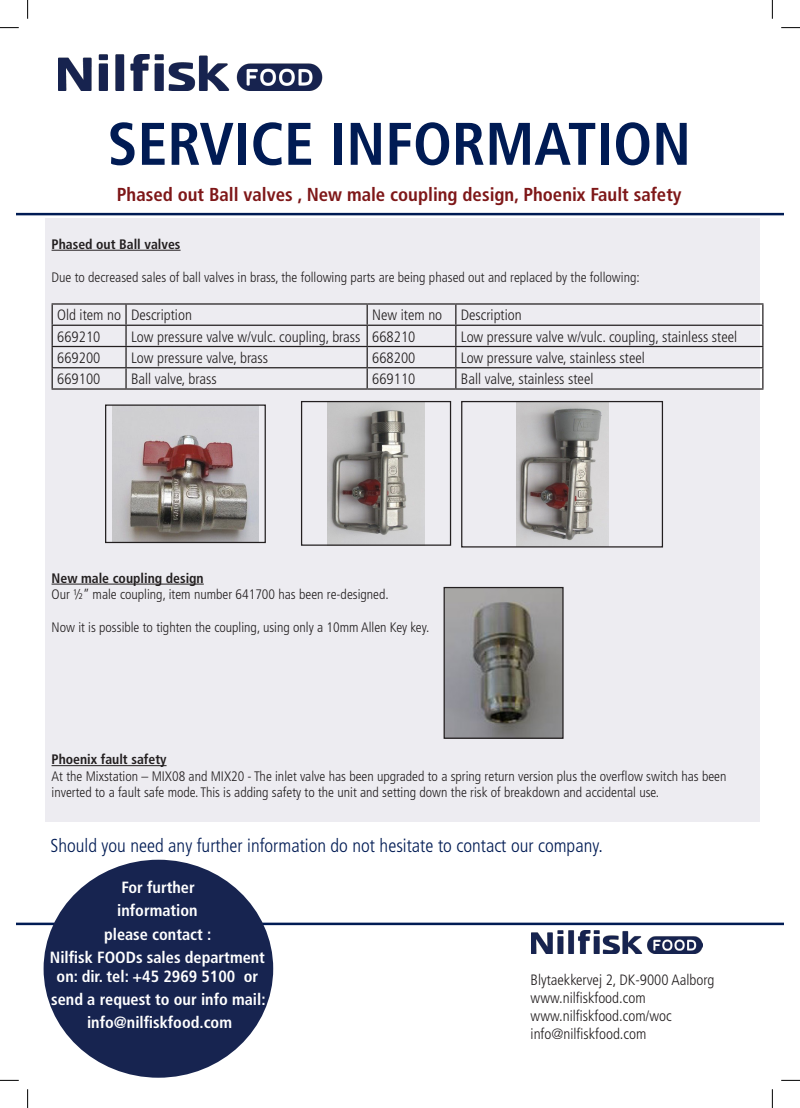
<style>
.page{position:relative;width:800px;height:1108px;background:#fff}
.page>*{position:absolute;margin:0;border:0;box-sizing:border-box;transform-origin:0 0}
.t1{font:700 condensed 60px "Frutiger";color:#001b54}
.t2{font:300 condensed 18.75px "Frutiger";color:#001b54}
.t3{font:700 condensed 18.75px "Frutiger";color:#7e1718}
.t4{font:700 condensed 16.25px/19.5px "Frutiger";color:#fff;text-align:center}
.t5{font:300 condensed 15px "Frutiger";color:#231f20}
.t6{font:300 condensed 13.75px/16.5px "Frutiger";color:#231f20}
.t7{font:700 condensed 13.75px "Frutiger";color:#231f20}
</style>
<div class="page">
<div style="left:45px;top:219px;width:714px;height:602px;background:#edecf1"></div>
<hr style="left:17px;top:213px;width:765px;height:2px;background:#001b54">
<hr style="left:17px;top:922px;width:765px;height:3px;background:#001b54">
<img style="left:59px;top:55px;width:263px;height:35px">
<img style="left:531px;top:930px;width:171px;height:23px">
<div style="left:44px;top:859px;width:229px;height:218px;background:#172450;border-radius:50%"></div>
<hr style="left:52px;top:250px;width:128px;height:1px;background:#231f20">
<hr style="left:52px;top:584px;width:152px;height:1px;background:#231f20">
<hr style="left:52px;top:765px;width:114px;height:1px;background:#231f20">
<hr style="left:52px;top:303px;width:74px;height:1px;background:#231f20">
<hr style="left:126px;top:303px;width:241px;height:1px;background:#231f20">
<hr style="left:125px;top:304px;width:2px;height:20px;background:#231f20">
<hr style="left:367px;top:303px;width:88px;height:1px;background:#231f20">
<hr style="left:366px;top:304px;width:2px;height:20px;background:#231f20">
<hr style="left:455px;top:303px;width:308px;height:1px;background:#231f20">
<hr style="left:52px;top:324px;width:74px;height:2px;background:#231f20">
<hr style="left:126px;top:324px;width:241px;height:2px;background:#231f20">
<hr style="left:125px;top:326px;width:2px;height:20px;background:#231f20">
<hr style="left:367px;top:324px;width:88px;height:2px;background:#231f20">
<hr style="left:366px;top:326px;width:2px;height:20px;background:#231f20">
<hr style="left:455px;top:324px;width:308px;height:2px;background:#231f20">
<hr style="left:52px;top:346px;width:74px;height:1px;background:#231f20">
<hr style="left:126px;top:346px;width:241px;height:1px;background:#231f20">
<hr style="left:125px;top:347px;width:2px;height:20px;background:#231f20">
<hr style="left:367px;top:346px;width:88px;height:1px;background:#231f20">
<hr style="left:366px;top:347px;width:2px;height:20px;background:#231f20">
<hr style="left:455px;top:346px;width:308px;height:1px;background:#231f20">
<hr style="left:52px;top:367px;width:74px;height:1px;background:#231f20">
<svg style="left:52px;top:304px;width:1px;height:84px"></svg>
<hr style="left:126px;top:367px;width:241px;height:1px;background:#231f20">
<hr style="left:125px;top:368px;width:2px;height:20px;background:#231f20">
<hr style="left:367px;top:367px;width:88px;height:1px;background:#231f20">
<hr style="left:366px;top:368px;width:2px;height:20px;background:#231f20">
<hr style="left:455px;top:367px;width:308px;height:1px;background:#231f20">
<svg style="left:455px;top:304px;width:1px;height:84px"></svg>
<svg style="left:762px;top:304px;width:1px;height:84px"></svg>
<hr style="left:52px;top:388px;width:74px;height:1px;background:#231f20">
<hr style="left:126px;top:388px;width:241px;height:1px;background:#231f20">
<hr style="left:367px;top:388px;width:88px;height:1px;background:#231f20">
<hr style="left:455px;top:388px;width:308px;height:1px;background:#231f20">
<img style="left:445px;top:589px;width:116px;height:148px">
<div style="left:443px;top:587px;width:120px;height:152px;border:1px solid #231f20"></div>
<img style="left:112px;top:406px;width:146px;height:135px">
<div style="left:105px;top:404px;width:161px;height:139px;border:1px solid #231f20"></div>
<img style="left:328px;top:403px;width:96px;height:141px">
<div style="left:301px;top:401px;width:150px;height:145px;border:1px solid #231f20"></div>
<img style="left:516px;top:403px;width:92px;height:142px">
<div style="left:461px;top:401px;width:201px;height:146px;border:1px solid #231f20"></div>
<svg style="left:0;top:27px;width:19px;height:1px"></svg>
<svg style="left:781px;top:27px;width:18px;height:1px"></svg>
<svg style="left:0;top:1079px;width:19px;height:2px"></svg>
<svg style="left:781px;top:1079px;width:18px;height:2px"></svg>
<svg style="left:27px;top:0;width:1px;height:19px"></svg>
<svg style="left:27px;top:1089px;width:1px;height:19px"></svg>
<svg style="left:771px;top:0;width:1px;height:19px"></svg>
<svg style="left:771px;top:1089px;width:1px;height:19px"></svg>
<p class="t1" style="left:107px;top:108px;width:585px">SERVICE INFORMATION</p>
<p class="t3" style="left:117px;top:183px;width:566px">Phased out Ball valves , New male coupling design, Phoenix Fault safety</p>
<p class="t7" style="left:52px;top:236px;width:130px">Phased out Ball valves</p>
<p class="t6" style="left:52px;top:269px;width:589px">Due to decreased sales of ball valves in brass, the following parts are being phased out and replaced by the following:</p>
<p class="t5" style="left:57px;top:306px;width:65px">Old item no</p>
<p class="t5" style="left:131px;top:306px;width:62px">Description</p>
<p class="t5" style="left:372px;top:306px;width:72px">New item no</p>
<p class="t5" style="left:460px;top:306px;width:62px">Description</p>
<p class="t5" style="left:57px;top:328px;width:45px">669210</p>
<p class="t5" style="left:131px;top:328px;width:231px">Low pressure valve w/vulc. coupling, brass</p>
<p class="t5" style="left:372px;top:328px;width:45px">668210</p>
<p class="t5" style="left:460px;top:328px;width:278px">Low pressure valve w/vulc. coupling, stainless steel</p>
<p class="t5" style="left:57px;top:349px;width:45px">669200</p>
<p class="t5" style="left:131px;top:349px;width:138px">Low pressure valve, brass</p>
<p class="t5" style="left:372px;top:349px;width:45px">668200</p>
<p class="t5" style="left:460px;top:349px;width:185px">Low pressure valve, stainless steel</p>
<p class="t5" style="left:57px;top:370px;width:45px">669100</p>
<p class="t5" style="left:131px;top:370px;width:87px">Ball valve, brass</p>
<p class="t5" style="left:372px;top:370px;width:45px">669110</p>
<p class="t5" style="left:460px;top:370px;width:134px">Ball valve, stainless steel</p>
<p class="t7" style="left:52px;top:570px;width:154px">New male coupling design</p>
<p class="t6" style="left:52px;top:586px;width:338px">Our ½” male coupling, item number 641700 has been re-designed.</p>
<p class="t6" style="left:52px;top:619px;width:379px">Now it is possible to tighten the coupling, using only a 10mm Allen Key key.</p>
<p class="t7" style="left:52px;top:751px;width:116px">Phoenix fault safety</p>
<p class="t6" style="left:52px;top:768px;width:676px">At the Mixstation – MIX08 and MIX20 - The inlet valve has been upgraded to a spring return version plus the overflow switch has been inverted to a fault safe mode. This is adding safety to the unit and setting down the risk of breakdown and accidental use.</p>
<p class="t2" style="left:50px;top:834px;width:553px">Should you need any further information do not hesitate to contact our company.</p>
<p class="t4" style="left:121px;top:878px;width:75px">For further</p>
<p class="t4" style="left:117px;top:901px;width:82px">information</p>
<p class="t4" style="left:104px;top:924px;width:109px">please contact :</p>
<p class="t4" style="left:50px;top:947px;width:216px">Nilfisk FOODs sales department on: dir. tel: +45 2969 5100 or</p>
<p class="t4" style="left:51px;top:989px;width:216px">send a request to our info mail:</p>
<p class="t4" style="left:87px;top:1012px;width:146px">info@nilfiskfood.com</p>
<p class="t5" style="left:530px;top:971px;width:185px">Blytaekkervej 2, DK-9000 Aalborg</p>
<p class="t5" style="left:530px;top:989px;width:116px">www.nilfiskfood.com</p>
<p class="t5" style="left:530px;top:1007px;width:143px">www.nilfiskfood.com/woc</p>
<p class="t5" style="left:530px;top:1025px;width:117px">info@nilfiskfood.com</p>
</div>
